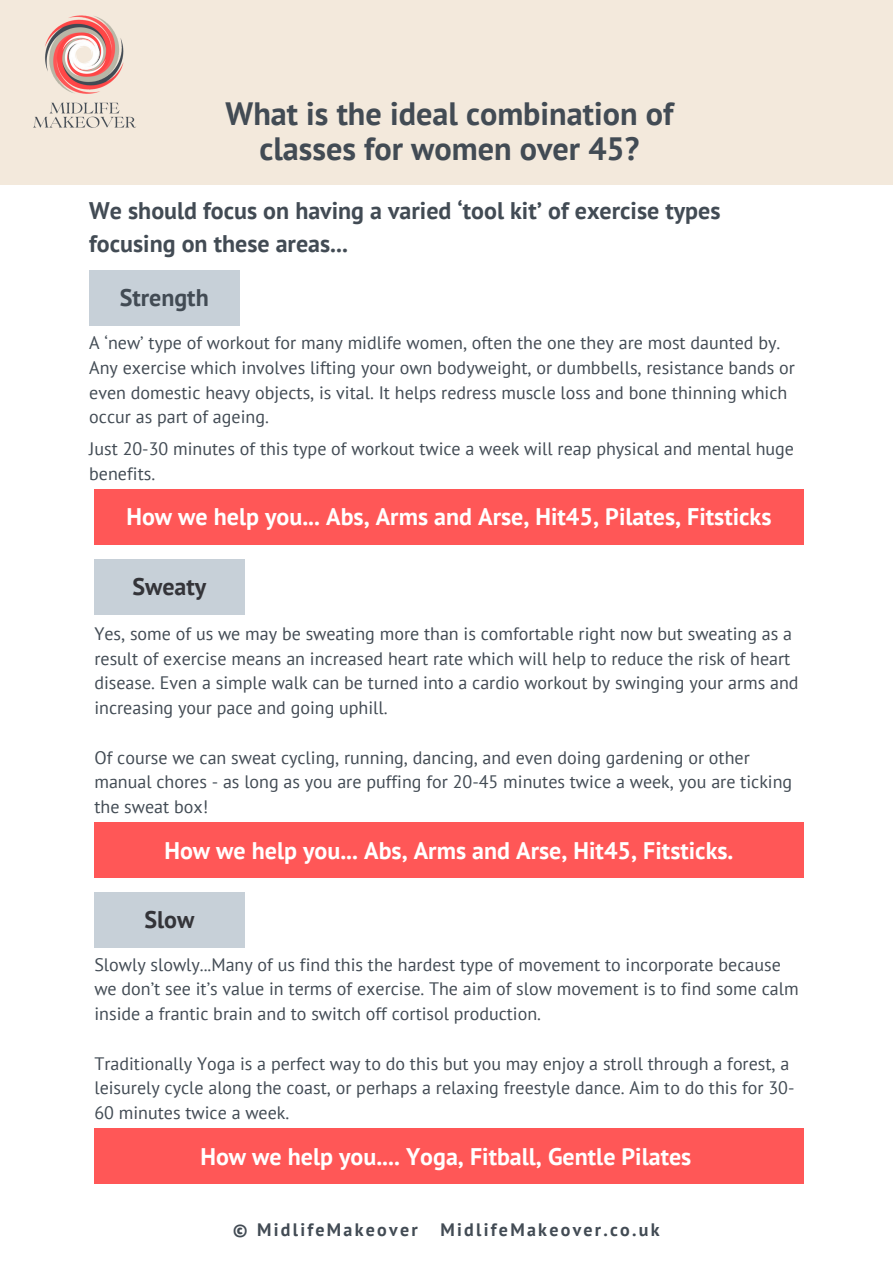
<style>
.page{position:relative;width:893px;height:1264px;background:#fff}
.page>*{position:absolute;margin:0;border:0;box-sizing:border-box;transform-origin:0 0}
.t1{font:700 32.25px/34.8px "PT Sans";color:#424b54;text-align:center}
.t2{font:700 24px "PT Sans";color:#fff}
.t3{font:700 24px/32.5px "PT Sans";color:#424b54}
.t4{font:700 24px "PT Sans";color:#343439}
.t5{font:18px/24.8px "PT Sans";color:#424b54}
.t6{font:700 18px "PT Sans";letter-spacing:.125em;color:#424b54}
</style>
<div class="page">
<div style="left:0;top:0;width:892px;height:184px;background:#f3e9dc"></div>
<div style="left:89px;top:270px;width:150px;height:55px;background:#c7d0d8"></div>
<div style="left:94px;top:489px;width:709px;height:55px;background:#ff5757"></div>
<div style="left:94px;top:559px;width:150px;height:56px;background:#c7d0d8"></div>
<div style="left:94px;top:822px;width:709px;height:56px;background:#ff5757"></div>
<div style="left:94px;top:892px;width:150px;height:55px;background:#c7d0d8"></div>
<div style="left:94px;top:1128px;width:709px;height:55px;background:#ff5757"></div>
<img style="left:33px;top:15px;width:104px;height:113px">
<h1 class="t1" style="left:225px;top:96px;width:449px">What is the ideal combination of classes for women over 45?</h1>
<h2 class="t3" style="left:89px;top:194px;width:632px">We should focus on having a varied ‘tool kit’ of exercise types focusing on these areas...</h2>
<h2 class="t3" style="left:120px;top:281px;width:91px">Strength</h2>
<p class="t5" style="left:89px;top:330px;width:707px">A ‘new’ type of workout for many midlife women, often the one they are most daunted by.<br>Any exercise which involves lifting your own bodyweight, or dumbbells, resistance bands or even domestic heavy objects, is vital. It helps redress muscle loss and bone thinning which occur as part of ageing.</p>
<p class="t5" style="left:89px;top:436px;width:706px">Just 20-30 minutes of this type of workout twice a week will reap physical and mental huge benefits.</p>
<h2 class="t2" style="left:126px;top:500px;width:646px">How we help you... Abs, Arms and Arse, Hit45, Pilates, Fitsticks</h2>
<h2 class="t4" style="left:132px;top:571px;width:75px">Sweaty</h2>
<p class="t5" style="left:94px;top:621px;width:705px">Yes, some of us we may be sweating more than is comfortable right now but sweating as a result of exercise means an increased heart rate which will help to reduce the risk of heart disease. Even a simple walk can be turned into a cardio workout by swinging your arms and increasing your pace and going uphill.</p>
<p class="t5" style="left:94px;top:744px;width:699px">Of course we can sweat cycling, running, dancing, and even doing gardening or other manual chores - as long as you are puffing for 20-45 minutes twice a week, you are ticking the sweat box!</p>
<h2 class="t2" style="left:164px;top:834px;width:570px">How we help you... Abs, Arms and Arse, Hit45, Fitsticks.</h2>
<h2 class="t4" style="left:144px;top:904px;width:51px">Slow</h2>
<p class="t5" style="left:94px;top:951px;width:705px">Slowly slowly...Many of us find this the hardest type of movement to incorporate because we don’t see it’s value in terms of exercise. The aim of slow movement is to find some calm inside a frantic brain and to switch off cortisol production.</p>
<p class="t5" style="left:94px;top:1050px;width:701px">Traditionally Yoga is a perfect way to do this but you may enjoy a stroll through a forest, a leisurely cycle along the coast, or perhaps a relaxing freestyle dance. Aim to do this for 30-<br>60 minutes twice a week.</p>
<h2 class="t2" style="left:200px;top:1140px;width:492px">How we help you.... Yoga, Fitball, Gentle Pilates</h2>
<p class="t6" style="left:233px;top:1217px;width:186px">© MidlifeMakeover</p>
<p class="t6" style="left:440px;top:1217px;width:221px">MidlifeMakeover.co.uk</p>
</div>
